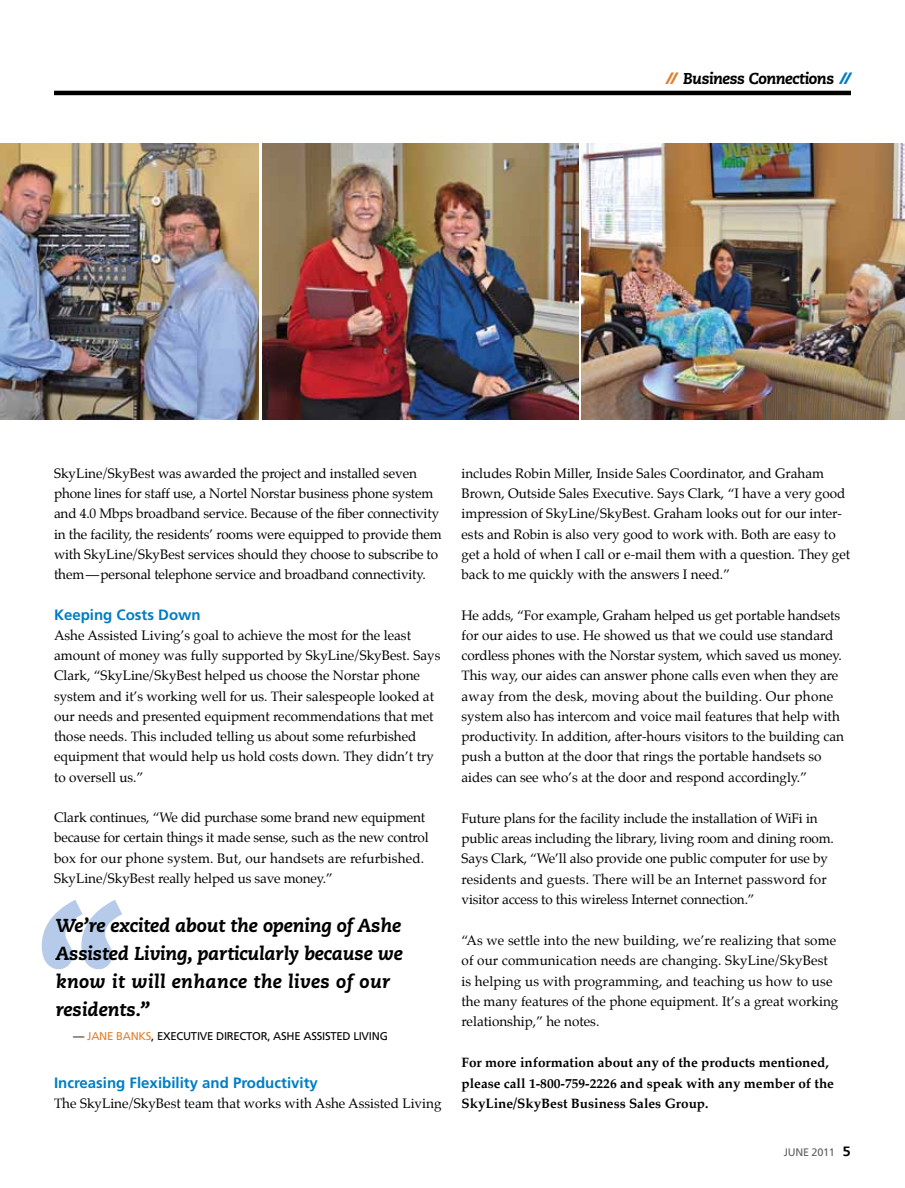
<style>
.page{position:relative;width:905px;height:1188px;background:#fff}
.page>*{position:absolute;margin:0;border:0;box-sizing:border-box;transform-origin:0 0}
.t1{font:italic 800 18.75px/27.8px "Caecilia LT Std";letter-spacing:-.01em;color:#000}
.t2{font:italic 800 15.75px "Caecilia LT Std";letter-spacing:-.035em;color:#000}
.t3{font:700 15px "Frutiger";color:#007dc3}
.t4{font:13.5px/20.2px "Palatino";color:#000}
.t5{font:700 13.5px/20.2px "Palatino";color:#000}
.t6{font:11.25px "Frutiger";letter-spacing:-.02em;color:#000}
.t7{font:10.8px "Frutiger";letter-spacing:-.02em;color:#625f63}
.s1{font-family:"Hermes";font-weight:900;color:#e0802d}
.s2{font-family:"Hermes";font-weight:900;color:#007dc3}
.s3{color:#e0802d}
.s4{font-family:"Caecilia LT Std";font-weight:800;font-size:13.5px;color:#000}
</style>
<div class="page">
<hr style="left:54px;top:91px;width:796px;height:4px;background:#000">
<svg style="left:42px;top:900px;width:80px;height:69px"></svg>
<img style="left:262px;top:143px;width:316px;height:276px">
<img style="left:0;top:143px;width:259px;height:276px">
<img style="left:582px;top:143px;width:322px;height:276px">
<p class="t2" style="left:667px;top:69px;width:185px"><span class="s1">//</span> Business Connections <span class="s2">//</span></p>
<p class="t4" style="left:54px;top:463px;width:389px">SkyLine/SkyBest was awarded the project and installed seven phone lines for staff use, a Nortel Norstar business phone system and 4.0 Mbps broadband service. Because of the fiber connectivity in the facility, the residents’ rooms were equipped to provide them with SkyLine/SkyBest services should they choose to subscribe to them—personal telephone service and broadband connectivity.</p>
<p class="t3" style="left:54px;top:606px;width:148px">Keeping Costs Down</p>
<p class="t4" style="left:54px;top:625px;width:388px">Ashe Assisted Living’s goal to achieve the most for the least amount of money was fully supported by SkyLine/SkyBest. Says Clark, “SkyLine/SkyBest helped us choose the Norstar phone system and it’s working well for us. Their salespeople looked at our needs and presented equipment recommendations that met those needs. This included telling us about some refurbished equipment that would help us hold costs down. They didn’t try to oversell us.”</p>
<p class="t4" style="left:54px;top:807px;width:376px">Clark continues, “We did purchase some brand new equipment because for certain things it made sense, such as the new control box for our phone system. But, our handsets are refurbished.<br>SkyLine/SkyBest really helped us save money.”</p>
<h1 class="t1" style="left:56px;top:912px;width:348px">We’re excited about the opening of Ashe<br>Assisted Living, particularly because we know it will enhance the lives of our residents.”</h1>
<p class="t6" style="left:73px;top:1029px;width:316px">— <span class="s3">JANE BANKS</span>, EXECUTIVE DIRECTOR, ASHE ASS ISTED LIVING</p>
<p class="t3" style="left:54px;top:1074px;width:265px">Increasing Flexibility and Productivity</p>
<p class="t4" style="left:54px;top:1093px;width:389px">The SkyLine/SkyBest team that works with Ashe Assisted Living</p>
<p class="t4" style="left:461px;top:463px;width:390px">includes Robin Miller, Inside Sales Coordinator, and Graham Brown, Outside Sales Executive. Says Clark, “I have a very good impression of SkyLine/SkyBest. Graham looks out for our inter&shy;ests and Robin is also very good to work with. Both are easy to get a hold of when I call or e-mail them with a question. They get back to me quickly with the answers I need.”</p>
<p class="t4" style="left:461px;top:605px;width:384px">He adds, “For example, Graham helped us get portable handsets for our aides to use. He showed us that we could use standard cordless phones with the Norstar system, which saved us money.<br>This way, our aides can answer phone calls even when they are away from the desk, moving about the building. Our phone system also has intercom and voice mail features that help with productivity. In addition, after-hours visitors to the building can push a button at the door that rings the portable handsets so aides can see who’s at the door and respond accordingly.”</p>
<p class="t4" style="left:461px;top:808px;width:374px">Future plans for the facility include the installation of WiFi in public areas including the library, living room and dining room.<br>Says Clark, “We’ll also provide one public computer for use by residents and guests. There will be an Internet password for visitor access to this wireless Internet connection.”</p>
<p class="t4" style="left:461px;top:930px;width:378px">“As we settle into the new building, we’re realizing that some of our communication needs are changing. SkyLine/SkyBest is helping us with programming, and teaching us how to use the many features of the phone equipment. It’s a great working relationship,” he notes.</p>
<p class="t5" style="left:461px;top:1052px;width:374px">For more information about any of the products mentioned, please call 1-800-759-2226 and speak with any member of the<br>SkyLine/SkyBest Business Sales Group.</p>
<p class="t7" style="left:783px;top:1146px;width:69px">JUNE 2011 <span class="s4">5</span></p>
</div>
